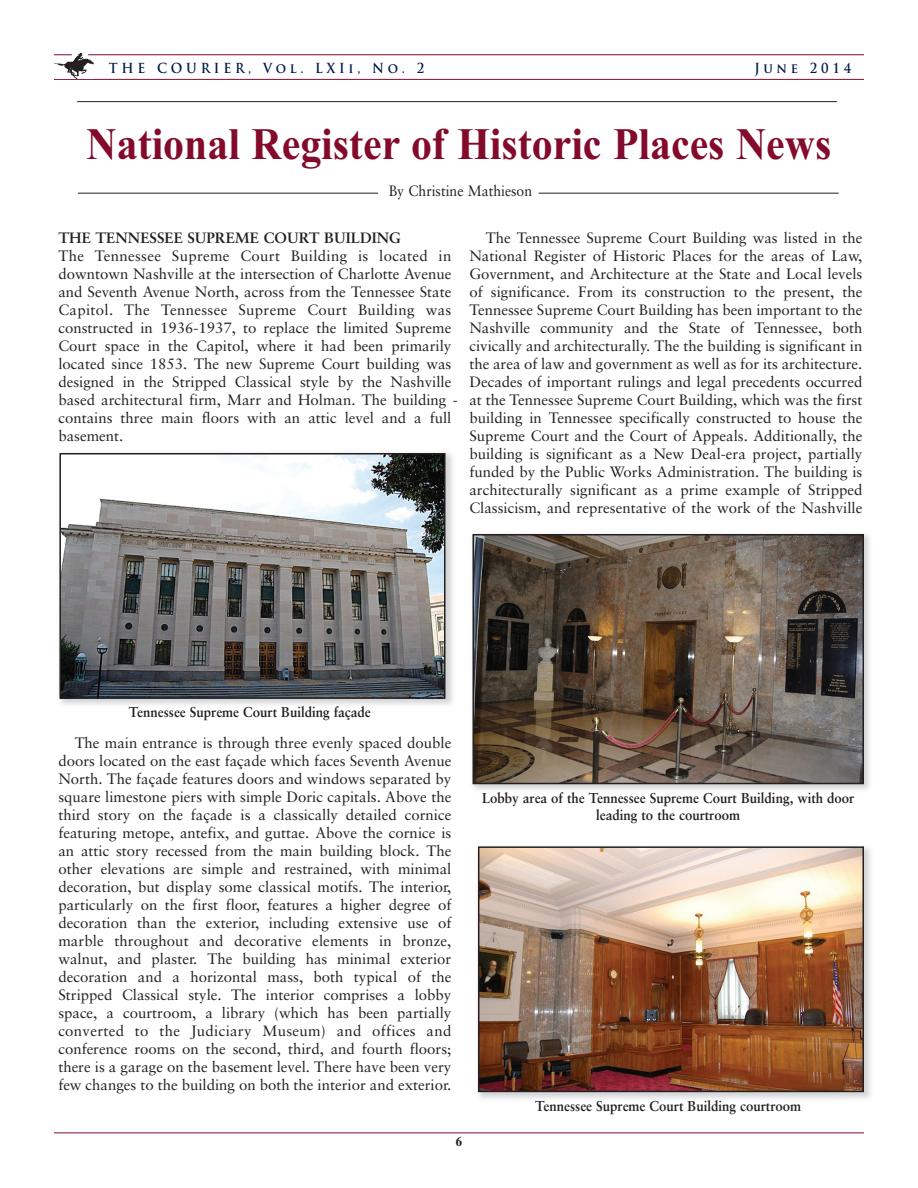
<style>
.page{position:relative;width:918px;height:1188px;background:#fff}
.page>*{position:absolute;margin:0;border:0;box-sizing:border-box;transform-origin:0 0}
.t1{font:700 45px "Times New Roman";color:#840a2b;scale:.93 1}
.t2{font:15px/18px "Sabon";color:#231f20;text-align:justify}
.t3{font:700 15px "Sabon";color:#231f20}
.t4{font:15px "Sabon";color:#231f20;scale:.93 1}
.t5{font:700 14.25px/17.1px "Sabon";color:#231f20;text-align:center;scale:.93 1}
.t6{font:700 13.5px "Trajan Pro";letter-spacing:.3em;color:#001949;scale:.93 1}
.t7{font:700 13.5px "Times";color:#231f20;scale:.93 1}
</style>
<div class="page">
<hr style="left:54px;top:79px;width:810px;height:1px;background:#840a2b">
<img style="left:55px;top:54px;width:39px;height:25px">
<hr style="left:88px;top:54px;width:776px;height:1px;background:#840a2b">
<svg style="left:54px;top:54px;width:18px;height:1px"></svg>
<hr style="left:54px;top:1132px;width:810px;height:1px;background:#840a2b">
<img style="left:62px;top:456px;width:381px;height:240px">
<div style="left:59px;top:453px;width:387px;height:246px;border:2px solid #231f20"></div>
<img style="left:475px;top:537px;width:386px;height:244px">
<div style="left:472px;top:534px;width:392px;height:250px;border:2px solid #231f20"></div>
<img style="left:481px;top:849px;width:380px;height:240px">
<div style="left:478px;top:846px;width:386px;height:246px;border:2px solid #231f20"></div>
<hr style="left:78px;top:193px;width:300px;height:1px;background:#231f20">
<hr style="left:539px;top:193px;width:300px;height:1px;background:#231f20">
<hr style="left:77px;top:101px;width:760px;height:1px;background:#231f20">
<p class="t6" style="left:109px;top:63px;width:341px">THE COURIER, Vol. LXIi, No. 2</p>
<p class="t6" style="left:755px;top:63px;width:105px">June 2014</p>
<h1 class="t1" style="left:87px;top:117px;width:802px">National Register of Historic Places News</h1>
<p class="t4" style="left:389px;top:185px;width:156px">By Christine Mathieson</p>
<p class="t3" style="left:58px;top:231px;width:344px">THE TENNESSEE SUPREME COURT BUILDING</p>
<p class="t2" style="left:58px;top:248px;width:401px;text-align:left">The Tennessee Supreme Court Building is located in downtown Nashville at the intersection of Charlotte Avenue and Seventh Avenue North, across from the Tennessee State Capitol. The Tennessee Supreme Court Building was constructed in 1936-1937, to replace the limited Supreme Court space in the Capitol, where it had been primarily located since 1853. The new Supreme Court building was designed in the Stripped Classical style by the Nashville based architectural firm, Marr and Holman. The building - contains three main floors with an attic level and a full basement.</p>
<p class="t2" style="left:469px;top:230px;width:395px;text-indent:16px">The Tennessee Supreme Court Building was listed in the National Register of Historic Places for the areas of Law, Government, and Architecture at the State and Local levels of significance. From its construction to the present, the Tennessee Supreme Court Building has been important to the Nashville community and the State of Tennessee, both civically and architecturally. The the building is significant in the area of law and government as well as for its architecture.<br>Decades of important rulings and legal precedents occurred at the Tennessee Supreme Court Building, which was the first building in Tennessee specifically constructed to house the Supreme Court and the Court of Appeals. Additionally, the building is significant as a New Deal-era project, partially funded by the Public Works Administration. The building is architecturally significant as a prime example of Stripped Classicism, and representative of the work of the Nashville</p>
<p class="t5" style="left:129px;top:705px;width:261px">Tennessee Supreme Court Building façade</p>
<p class="t2" style="left:58px;top:735px;width:395px;text-indent:16px">The main entrance is through three evenly spaced double doors located on the east façade which faces Seventh Avenue North. The façade features doors and windows separated by square limestone piers with simple Doric capitals. Above the third story on the façade is a classically detailed cornice featuring metope, antefix, and guttae. Above the cornice is an attic story recessed from the main building block. The other elevations are simple and restrained, with minimal decoration, but display some classical motifs. The interior, particularly on the first floor, features a higher degree of decoration than the exterior, including extensive use of marble throughout and decorative elements in bronze, walnut, and plaster. The building has minimal exterior decoration and a horizontal mass, both typical of the Stripped Classical style. The interior comprises a lobby space, a courtroom, a library (which has been partially converted to the Judiciary Museum) and offices and conference rooms on the second, third, and fourth floors; there is a garage on the basement level. There have been very few changes to the building on both the interior and exterior.</p>
<p class="t5" style="left:482px;top:790px;width:402px">Lobby area of the Tennessee Supreme Court Building, with door leading to the courtroom</p>
<p class="t5" style="left:535px;top:1098px;width:288px">Tennessee Supreme Court Building courtroom</p>
<p class="t7" style="left:456px;top:1133px;width:8px">6</p>
</div>
